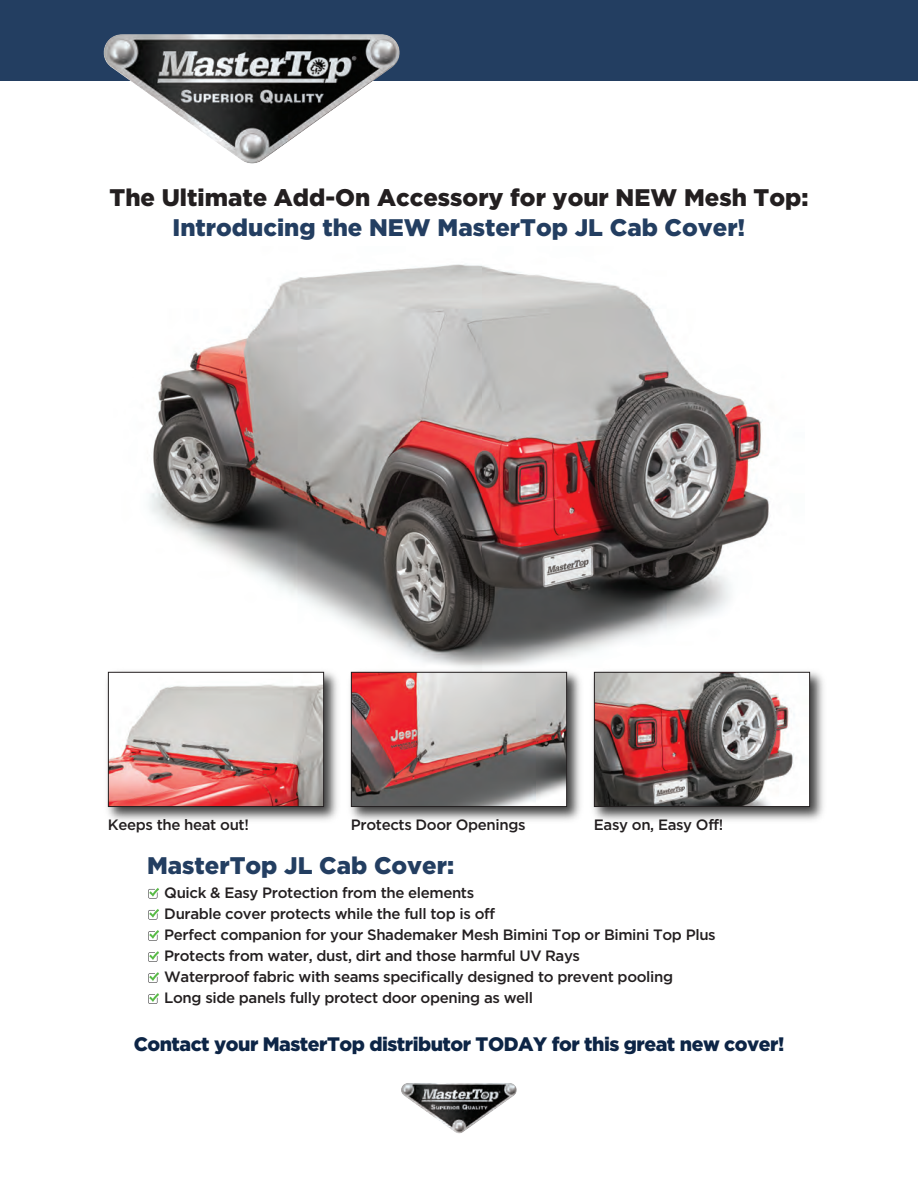
<style>
.page{position:relative;width:918px;height:1188px;background:#fff}
.page>*{position:absolute;margin:0;border:0;box-sizing:border-box;transform-origin:0 0}
.t1{font:900 24px "Gotham";color:#233e61}
.t2{font:900 24px "Gotham";color:#231f20}
.t3{font:900 19.5px "Gotham";letter-spacing:-.025em;color:#0d2546}
.t4{font:500 15px/21px "Gotham";letter-spacing:-.025em;color:#231f20}
</style>
<div class="page">
<img style="left:149px;top:264px;width:620px;height:401px">
<div style="left:0;top:0;width:918px;height:81px;background:#233e61"></div>
<img style="left:103px;top:34px;width:297px;height:130px">
<svg style="left:148px;top:888px;width:11px;height:11px"></svg>
<svg style="left:148px;top:909px;width:11px;height:11px"></svg>
<svg style="left:148px;top:930px;width:11px;height:11px"></svg>
<svg style="left:148px;top:951px;width:11px;height:11px"></svg>
<svg style="left:148px;top:972px;width:11px;height:11px"></svg>
<svg style="left:148px;top:993px;width:11px;height:11px"></svg>
<img style="left:401px;top:1083px;width:116px;height:51px">
<img style="left:107px;top:665px;width:717px;height:156px">
<img style="left:110px;top:674px;width:212px;height:131px">
<div style="left:108px;top:672px;width:216px;height:135px;border:1px solid #231f20"></div>
<img style="left:353px;top:674px;width:212px;height:131px">
<div style="left:351px;top:672px;width:216px;height:135px;border:1px solid #231f20"></div>
<img style="left:596px;top:674px;width:212px;height:131px">
<div style="left:594px;top:672px;width:216px;height:135px;border:1px solid #231f20"></div>
<h1 class="t2" style="left:110px;top:184px;width:700px">The Ultimate Add-On Accessory for your NEW Mesh Top:</h1>
<h1 class="t1" style="left:173px;top:214px;width:574px">Introducing the NEW MasterTop JL Cab Cover!</h1>
<p class="t4" style="left:108px;top:814px;width:142px">Keeps the heat out!</p>
<p class="t4" style="left:351px;top:814px;width:176px">Protects Door Openings</p>
<p class="t4" style="left:594px;top:814px;width:131px">Easy on, Easy Off!</p>
<h1 class="t1" style="left:147px;top:851px;width:309px">MasterTop JL Cab Cover:</h1>
<p class="t4" style="left:164px;top:882px;width:553px">Quick &amp; Easy Protection from the elements<br>Durable cover protects while the full top is off<br>Perfect companion for your Shademaker Mesh Bimini Top or Bimini Top Plus Protects from water, dust, dirt and those harmful UV Rays<br>Waterproof fabric with seams specifically designed to prevent pooling<br>Long side panels fully protect door opening as well</p>
<h2 class="t3" style="left:134px;top:1033px;width:652px">Contact your MasterTop distributor TODAY for this great new cover!</h2>
</div>
